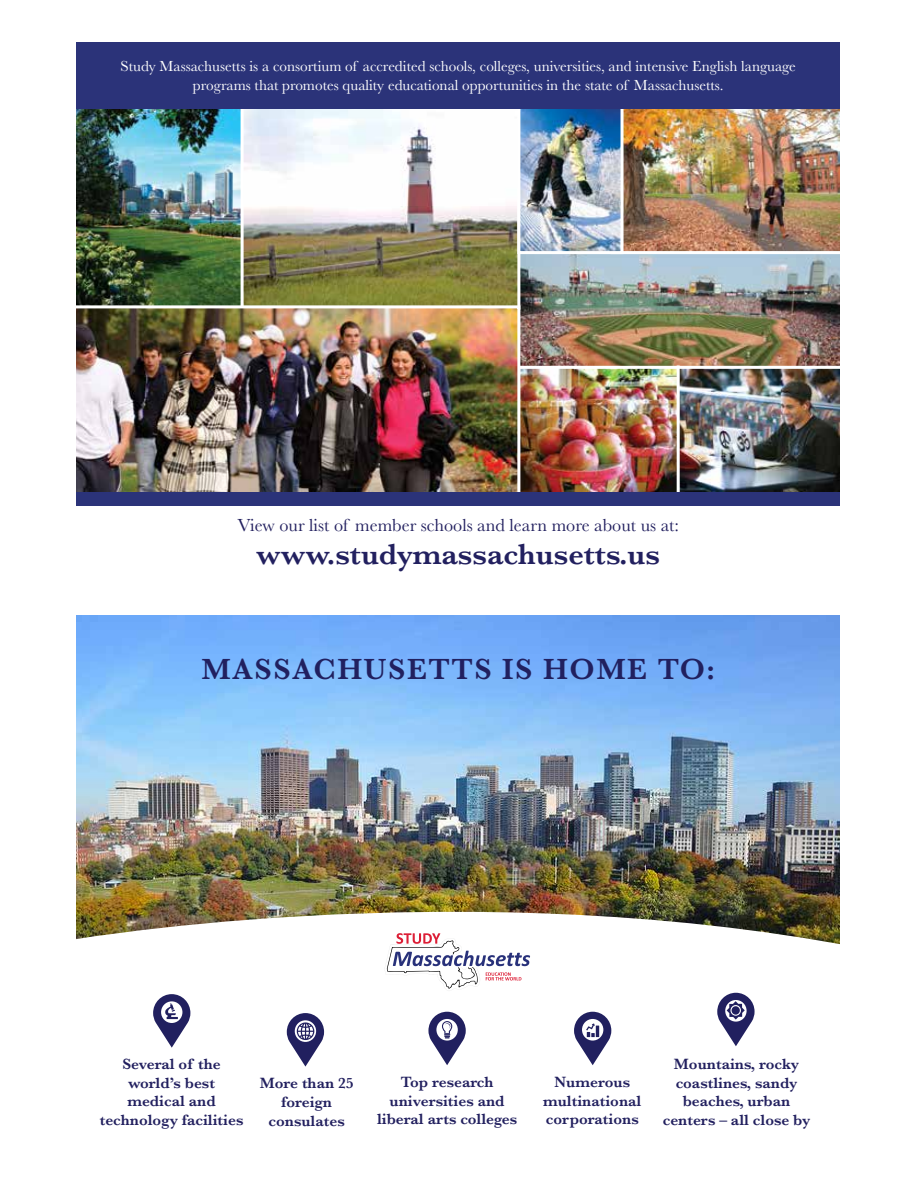
<style>
.page{position:relative;width:918px;height:1188px;background:#fff}
.page>*{position:absolute;margin:0;border:0;box-sizing:border-box;transform-origin:0 0}
.t1{font:600 30.3px "Baskerville";color:#22205f}
.t2{font:600 30.3px "Baskerville";letter-spacing:.05em;color:#21205f}
.t3{font:18.15px "Baskerville";color:#22205f}
.t4{font:600 15.45px/18.6px "Baskerville";color:#22205f;text-align:center}
.t5{font:15.15px/19.6px "Baskerville";color:#fff;text-align:center}
</style>
<div class="page">
<img style="left:520px;top:254px;width:320px;height:238px">
<img style="left:77px;top:109px;width:164px;height:196px">
<img style="left:624px;top:109px;width:216px;height:143px">
<img style="left:245px;top:109px;width:271px;height:196px">
<img style="left:521px;top:109px;width:99px;height:141px">
<div style="left:517px;top:103px;width:107px;height:151px;border:3px solid #fff"></div>
<img style="left:77px;top:305px;width:441px;height:187px">
<div style="left:77px;top:42px;width:763px;height:67px;background:#2b3379"></div>
<div style="left:77px;top:492px;width:763px;height:14px;background:#2b3379"></div>
<img style="left:77px;top:616px;width:763px;height:254px">
<img style="left:77px;top:870px;width:763px;height:165px">
<div style="left:380px;top:928px;width:155px;height:68px;background:#fff"></div>
<svg style="left:386px;top:933px;width:144px;height:57px"></svg>
<svg style="left:153px;top:994px;width:37px;height:54px"></svg>
<svg style="left:287px;top:1013px;width:37px;height:54px"></svg>
<svg style="left:574px;top:1012px;width:37px;height:53px"></svg>
<svg style="left:428px;top:1012px;width:38px;height:53px"></svg>
<svg style="left:717px;top:993px;width:38px;height:53px"></svg>
<p class="t5" style="left:121px;top:56px;width:677px">Study Massachusetts is a consortium of accredited schools, colleges, universities, and intensive English language programs that promotes quality educational opportunities in the state of Massachusetts.</p>
<p class="t3" style="left:238px;top:513px;width:443px">View our list of member schools and learn more about us at:</p>
<h1 class="t1" style="left:256px;top:533px;width:405px">www.studymassachusetts.us</h1>
<h1 class="t2" style="left:201px;top:648px;width:515px">MASSACHUSETTS IS HOME TO:</h1>
<p class="t4" style="left:100px;top:1055px;width:145px">Several of the world’s best medical and technology facilities</p>
<p class="t4" style="left:260px;top:1074px;width:95px">More than 25 foreign consulates</p>
<p class="t4" style="left:377px;top:1073px;width:142px">Top research universities and liberal arts colleges</p>
<p class="t4" style="left:543px;top:1073px;width:100px">Numerous multinational corporations</p>
<p class="t4" style="left:663px;top:1055px;width:149px">Mountains, rocky coastlines, sandy beaches, urban centers – all close by</p>
</div>
